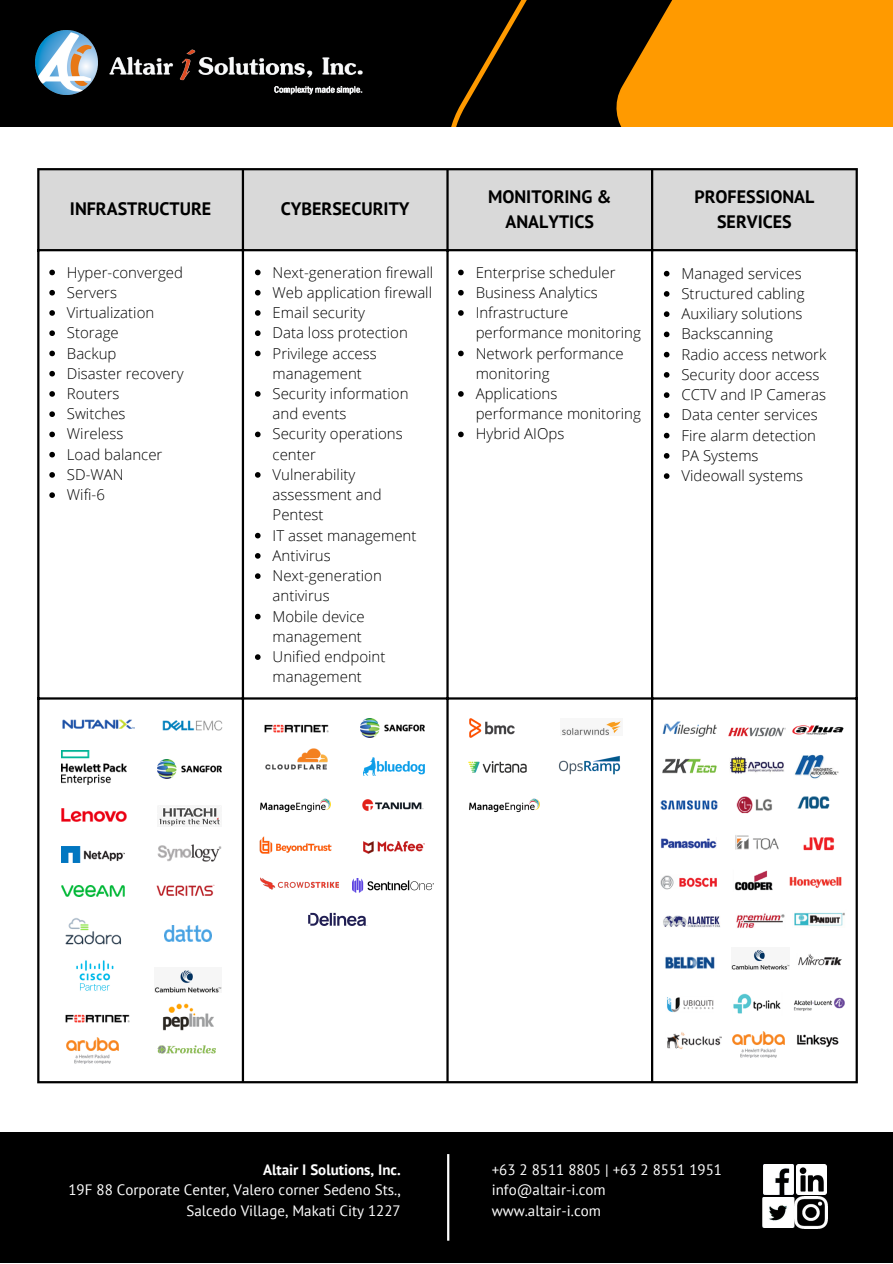
<style>
.page{position:relative;width:893px;height:1264px;background:#fff}
.page>*{position:absolute;margin:0;border:0;box-sizing:border-box;transform-origin:0 0}
.t1{font:700 18px/24.8px "PT Sans";color:#000;text-align:center}
.t2{font:300 15px/20.2px "Open Sans";color:#000}
.t3{font:15px/20.2px "PT Sans";color:#fff;text-align:right}
.t4{font:700 15px "PT Sans";color:#fff}
</style>
<div class="page">
<div style="left:0;top:0;width:892px;height:126px;background:#000"></div>
<svg style="left:446px;top:0;width:170px;height:127px"></svg>
<svg style="left:616px;top:0;width:276px;height:127px;background:#e98c00"></svg>
<img style="left:35px;top:49px;width:328px;height:46px">
<img style="left:36px;top:30px;width:61px;height:64px">
<div style="left:0;top:1132px;width:892px;height:130px;background:#000"></div>
<hr style="left:447px;top:1154px;width:2px;height:86px;background:#fff">
<img style="left:763px;top:1164px;width:30px;height:30px">
<img style="left:796px;top:1164px;width:30px;height:30px">
<img style="left:762px;top:1196px;width:65px;height:32px">
<div style="left:39px;top:170px;width:816px;height:79px;background:#d9d9d9"></div>
<hr style="left:37px;top:170px;width:2px;height:911px;background:#000">
<hr style="left:242px;top:170px;width:2px;height:911px;background:#000">
<hr style="left:446px;top:170px;width:2px;height:911px;background:#000">
<hr style="left:651px;top:170px;width:2px;height:911px;background:#000">
<hr style="left:855px;top:170px;width:2px;height:911px;background:#000">
<hr style="left:37px;top:168px;width:820px;height:2px;background:#000">
<hr style="left:37px;top:249px;width:820px;height:2px;background:#000">
<hr style="left:37px;top:697px;width:820px;height:2px;background:#000">
<hr style="left:37px;top:1081px;width:820px;height:2px;background:#000">
<img style="left:62px;top:719px;width:73px;height:10px">
<img style="left:154px;top:699px;width:77px;height:32px">
<img style="left:62px;top:751px;width:65px;height:33px">
<img style="left:157px;top:759px;width:64px;height:19px">
<img style="left:62px;top:808px;width:65px;height:13px">
<img style="left:159px;top:808px;width:61px;height:18px">
<img style="left:62px;top:846px;width:63px;height:16px">
<img style="left:157px;top:844px;width:64px;height:17px">
<img style="left:62px;top:885px;width:63px;height:11px">
<img style="left:156px;top:884px;width:59px;height:12px">
<img style="left:65px;top:918px;width:56px;height:27px">
<img style="left:164px;top:925px;width:48px;height:16px">
<img style="left:154px;top:970px;width:68px;height:22px">
<img style="left:65px;top:1014px;width:65px;height:9px">
<img style="left:76px;top:960px;width:38px;height:31px">
<img style="left:162px;top:1003px;width:52px;height:28px">
<img style="left:67px;top:1037px;width:51px;height:26px">
<img style="left:264px;top:724px;width:65px;height:8px">
<img style="left:361px;top:718px;width:64px;height:19px">
<img style="left:264px;top:732px;width:65px;height:38px">
<img style="left:364px;top:757px;width:60px;height:18px">
<img style="left:261px;top:798px;width:69px;height:15px">
<img style="left:362px;top:799px;width:62px;height:12px">
<img style="left:259px;top:836px;width:73px;height:18px">
<img style="left:364px;top:841px;width:60px;height:12px">
<img style="left:261px;top:878px;width:77px;height:12px">
<img style="left:469px;top:718px;width:45px;height:19px">
<img style="left:562px;top:721px;width:59px;height:14px">
<img style="left:468px;top:761px;width:59px;height:12px">
<img style="left:469px;top:798px;width:70px;height:15px">
<img style="left:558px;top:755px;width:63px;height:20px">
<img style="left:662px;top:721px;width:55px;height:16px">
<img style="left:662px;top:758px;width:55px;height:16px">
<img style="left:660px;top:800px;width:58px;height:10px">
<img style="left:661px;top:838px;width:56px;height:11px">
<img style="left:660px;top:875px;width:57px;height:15px">
<img style="left:663px;top:915px;width:57px;height:12px">
<img style="left:665px;top:956px;width:50px;height:13px">
<img style="left:667px;top:997px;width:47px;height:16px">
<img style="left:667px;top:1032px;width:55px;height:17px">
<img style="left:728px;top:727px;width:58px;height:10px">
<img style="left:729px;top:756px;width:55px;height:18px">
<img style="left:736px;top:796px;width:36px;height:18px">
<img style="left:735px;top:835px;width:44px;height:15px">
<img style="left:734px;top:870px;width:39px;height:21px">
<img style="left:736px;top:913px;width:49px;height:15px">
<img style="left:731px;top:949px;width:58px;height:20px">
<img style="left:733px;top:993px;width:48px;height:21px">
<img style="left:732px;top:1031px;width:52px;height:26px">
<img style="left:792px;top:725px;width:52px;height:10px">
<img style="left:794px;top:754px;width:45px;height:25px">
<img style="left:797px;top:796px;width:33px;height:13px">
<img style="left:803px;top:837px;width:31px;height:14px">
<img style="left:789px;top:876px;width:53px;height:12px">
<img style="left:794px;top:912px;width:51px;height:14px">
<img style="left:798px;top:954px;width:44px;height:12px">
<img style="left:794px;top:997px;width:51px;height:15px">
<img style="left:797px;top:1034px;width:42px;height:14px">
<svg style="left:49px;top:270px;width:6px;height:5px"></svg>
<svg style="left:49px;top:290px;width:6px;height:5px"></svg>
<svg style="left:49px;top:310px;width:6px;height:6px"></svg>
<svg style="left:49px;top:330px;width:6px;height:6px"></svg>
<svg style="left:49px;top:350px;width:6px;height:6px"></svg>
<svg style="left:49px;top:371px;width:6px;height:5px"></svg>
<svg style="left:49px;top:391px;width:6px;height:6px"></svg>
<svg style="left:49px;top:411px;width:6px;height:6px"></svg>
<svg style="left:49px;top:431px;width:6px;height:6px"></svg>
<svg style="left:49px;top:452px;width:6px;height:5px"></svg>
<svg style="left:49px;top:472px;width:6px;height:5px"></svg>
<svg style="left:49px;top:492px;width:6px;height:6px"></svg>
<svg style="left:255px;top:270px;width:5px;height:5px"></svg>
<svg style="left:255px;top:290px;width:5px;height:5px"></svg>
<svg style="left:255px;top:310px;width:5px;height:6px"></svg>
<svg style="left:255px;top:330px;width:5px;height:6px"></svg>
<svg style="left:255px;top:350px;width:5px;height:6px"></svg>
<svg style="left:255px;top:391px;width:5px;height:6px"></svg>
<svg style="left:255px;top:431px;width:5px;height:6px"></svg>
<svg style="left:255px;top:472px;width:5px;height:5px"></svg>
<svg style="left:255px;top:533px;width:5px;height:5px"></svg>
<svg style="left:255px;top:553px;width:5px;height:5px"></svg>
<svg style="left:255px;top:573px;width:5px;height:6px"></svg>
<svg style="left:255px;top:614px;width:5px;height:5px"></svg>
<svg style="left:255px;top:654px;width:5px;height:6px"></svg>
<svg style="left:458px;top:270px;width:5px;height:5px"></svg>
<svg style="left:458px;top:290px;width:5px;height:5px"></svg>
<svg style="left:458px;top:310px;width:5px;height:6px"></svg>
<svg style="left:458px;top:350px;width:5px;height:6px"></svg>
<svg style="left:458px;top:391px;width:5px;height:6px"></svg>
<svg style="left:458px;top:431px;width:5px;height:6px"></svg>
<svg style="left:663px;top:271px;width:6px;height:5px"></svg>
<svg style="left:663px;top:291px;width:6px;height:6px"></svg>
<svg style="left:663px;top:311px;width:6px;height:6px"></svg>
<svg style="left:663px;top:331px;width:6px;height:6px"></svg>
<svg style="left:663px;top:352px;width:6px;height:5px"></svg>
<svg style="left:663px;top:372px;width:6px;height:6px"></svg>
<svg style="left:663px;top:392px;width:6px;height:6px"></svg>
<svg style="left:663px;top:412px;width:6px;height:6px"></svg>
<svg style="left:663px;top:433px;width:6px;height:5px"></svg>
<svg style="left:663px;top:453px;width:6px;height:5px"></svg>
<svg style="left:663px;top:473px;width:6px;height:6px"></svg>
<img style="left:157px;top:1045px;width:59px;height:9px">
<img style="left:352px;top:878px;width:81px;height:14px">
<img style="left:309px;top:912px;width:58px;height:14px">
<p class="t1" style="left:70px;top:196px;width:143px">INFRASTRUCTURE</p>
<p class="t1" style="left:281px;top:196px;width:130px">CYBERSECURITY</p>
<p class="t1" style="left:488px;top:184px;width:125px">MONITORING &amp;<br>ANALYTICS</p>
<p class="t1" style="left:694px;top:184px;width:121px">PROFESSIONAL<br>SERVICES</p>
<p class="t2" style="left:67px;top:261px;width:118px">Hyper-converged<br>Servers<br>Virtualization<br>Storage<br>Backup<br>Disaster recovery<br>Routers<br>Switches<br>Wireless<br>Load balancer<br>SD-WAN<br>Wifi-6</p>
<p class="t2" style="left:272px;top:261px;width:162px">Next-generation firewall<br>Web application firewall<br>Email security<br>Data loss protection<br>Privilege access management<br>Security information and events<br>Security operations center<br>Vulnerability assessment and<br>Pentest<br>IT asset management<br>Antivirus<br>Next-generation antivirus<br>Mobile device management<br>Unified endpoint management</p>
<p class="t2" style="left:475px;top:261px;width:167px">Enterprise scheduler<br>Business Analytics<br>Infrastructure performance monitoring<br>Network performance monitoring<br>Applications performance monitoring<br>Hybrid AIOps</p>
<p class="t2" style="left:681px;top:263px;width:146px">Managed services<br>Structured cabling<br>Auxiliary solutions<br>Backscanning<br>Radio access network<br>Security door access<br>CCTV and IP Cameras<br>Data center services<br>Fire alarm detection<br>PA Systems<br>Videowall systems</p>
<p class="t4" style="left:263px;top:1159px;width:139px">Altair I Solutions, Inc.</p>
<p class="t3" style="left:68px;top:1179px;width:334px">19F 88 Corporate Center, Valero corner Sedeno Sts.,<br>Salcedo Village, Makati City 1227</p>
<p class="t3" style="left:491px;top:1159px;width:232px;text-align:left">+63 2 8511 8805 | +63 2 8551 1951 info@altair-i.com<br>www.altair-i.com</p>
</div>
